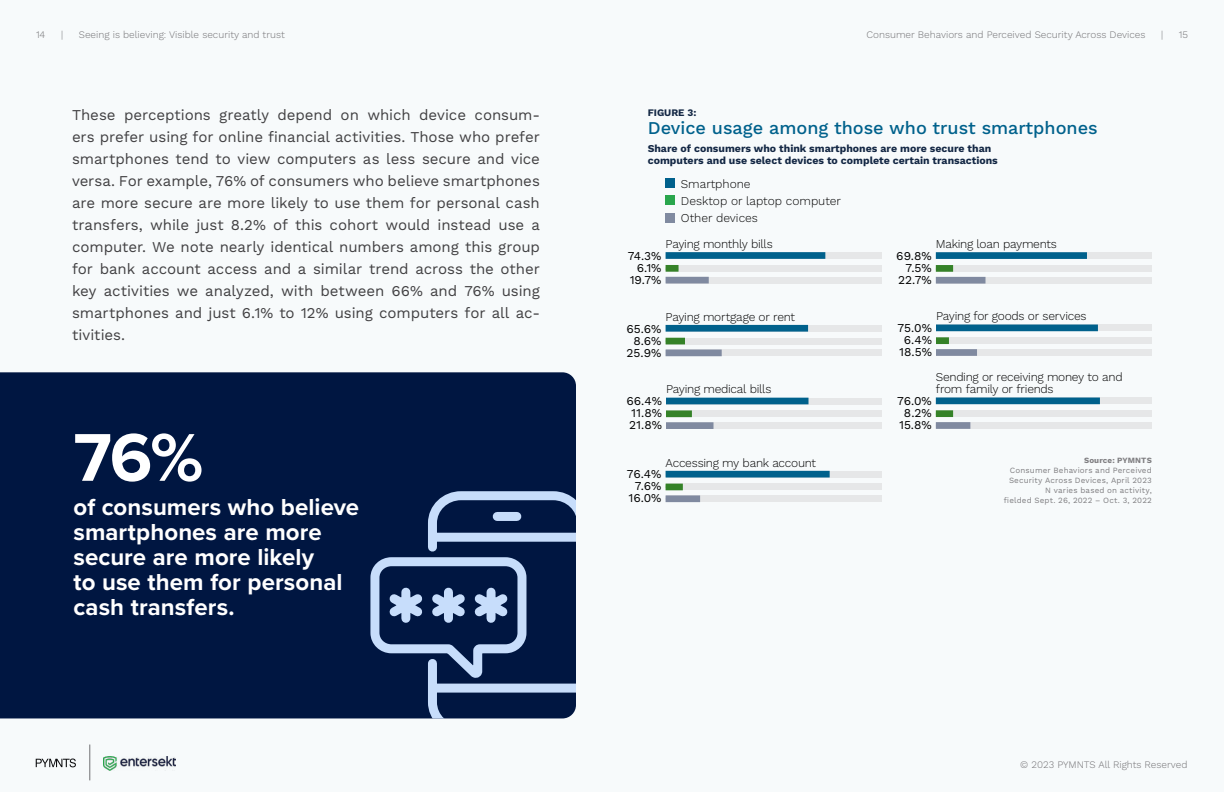
<style>
.page{position:relative;width:1224px;height:792px;background:#f7fafb}
.page>*{position:absolute;margin:0;border:0;box-sizing:border-box;transform-origin:0 0}
.t1{font:700 70px "Proxima Nova";color:#fff}
.t2{font:700 24px/25px "Proxima Nova";letter-spacing:.005em;color:#fff}
.t3{font:500 18px "Work Sans";color:#00618c}
.t4{font:15px/22px "Work Sans";letter-spacing:-.005em;color:#414042;text-align:justify}
.t5{font:300 12px/12px "Work Sans";letter-spacing:-.02em;color:#000}
.t6{font:12px/12px "Work Sans";color:#000;text-align:center}
.t7{font:300 12px/17.3px "Work Sans";color:#000}
.t8{font:700 10.5px/12px "Work Sans";color:#132744}
.t9{font:300 10px "Work Sans";color:#717073}
.t10{font:700 10px "Work Sans";color:#132744}
.t11{font:8px/10px "Work Sans";letter-spacing:.02em;color:#7f7e81;text-align:right}
.t12{font:700 8px "Work Sans";letter-spacing:.015em;color:#7f7e81}
</style>
<div class="page">
<svg style="left:36px;top:759px;width:40px;height:8px"></svg>
<hr style="left:90px;top:745px;width:1px;height:35px;background:#717073">
<img style="left:103px;top:756px;width:73px;height:14px">
<div style="left:0;top:372px;width:576px;height:346px;background:#001641"></div>
<svg style="left:366px;top:487px;width:210px;height:231px;background:#2d436b"></svg>
<div style="left:666px;top:325px;width:216px;height:7px;background:#e6e7e8"></div>
<div style="left:666px;top:325px;width:142px;height:7px;background:#00618c"></div>
<div style="left:666px;top:398px;width:216px;height:6px;background:#e6e7e8"></div>
<div style="left:666px;top:398px;width:143px;height:6px;background:#00618c"></div>
<div style="left:666px;top:471px;width:216px;height:7px;background:#e6e7e8"></div>
<div style="left:666px;top:471px;width:164px;height:7px;background:#00618c"></div>
<div style="left:936px;top:325px;width:216px;height:6px;background:#e6e7e8"></div>
<div style="left:936px;top:325px;width:162px;height:6px;background:#00618c"></div>
<div style="left:936px;top:252px;width:216px;height:7px;background:#e6e7e8"></div>
<div style="left:936px;top:252px;width:151px;height:7px;background:#00618c"></div>
<div style="left:936px;top:398px;width:216px;height:6px;background:#e6e7e8"></div>
<div style="left:936px;top:398px;width:164px;height:6px;background:#00618c"></div>
<div style="left:666px;top:338px;width:216px;height:6px;background:#e6e7e8"></div>
<div style="left:666px;top:338px;width:19px;height:6px;background:#358228"></div>
<div style="left:666px;top:410px;width:216px;height:7px;background:#e6e7e8"></div>
<div style="left:666px;top:410px;width:26px;height:7px;background:#358228"></div>
<div style="left:666px;top:484px;width:216px;height:6px;background:#e6e7e8"></div>
<div style="left:666px;top:484px;width:17px;height:6px;background:#358228"></div>
<div style="left:936px;top:337px;width:216px;height:7px;background:#e6e7e8"></div>
<div style="left:936px;top:337px;width:13px;height:7px;background:#358228"></div>
<div style="left:936px;top:265px;width:216px;height:7px;background:#e6e7e8"></div>
<div style="left:936px;top:265px;width:17px;height:7px;background:#358228"></div>
<div style="left:936px;top:410px;width:216px;height:7px;background:#e6e7e8"></div>
<div style="left:936px;top:410px;width:17px;height:7px;background:#358228"></div>
<div style="left:666px;top:350px;width:216px;height:6px;background:#e6e7e8"></div>
<div style="left:666px;top:350px;width:56px;height:6px;background:#808aa0"></div>
<div style="left:666px;top:422px;width:216px;height:7px;background:#e6e7e8"></div>
<div style="left:666px;top:422px;width:48px;height:7px;background:#808aa0"></div>
<div style="left:666px;top:495px;width:216px;height:7px;background:#e6e7e8"></div>
<div style="left:666px;top:495px;width:34px;height:7px;background:#808aa0"></div>
<div style="left:936px;top:349px;width:216px;height:7px;background:#e6e7e8"></div>
<div style="left:936px;top:349px;width:41px;height:7px;background:#808aa0"></div>
<div style="left:936px;top:277px;width:216px;height:7px;background:#e6e7e8"></div>
<div style="left:936px;top:277px;width:50px;height:7px;background:#808aa0"></div>
<div style="left:936px;top:422px;width:216px;height:7px;background:#e6e7e8"></div>
<div style="left:936px;top:422px;width:34px;height:7px;background:#808aa0"></div>
<div style="left:666px;top:252px;width:216px;height:7px;background:#e6e7e8"></div>
<div style="left:666px;top:252px;width:159px;height:7px;background:#00618c"></div>
<div style="left:666px;top:265px;width:216px;height:7px;background:#e6e7e8"></div>
<div style="left:666px;top:265px;width:13px;height:7px;background:#358228"></div>
<div style="left:666px;top:277px;width:216px;height:6px;background:#e6e7e8"></div>
<div style="left:666px;top:277px;width:43px;height:6px;background:#808aa0"></div>
<div style="left:666px;top:178px;width:9px;height:9px;background:#00618c"></div>
<div style="left:666px;top:196px;width:9px;height:9px;background:#29a64d"></div>
<div style="left:666px;top:213px;width:9px;height:10px;background:#808aa0"></div>
<p class="t9" style="left:36px;top:28px;width:11px">14</p>
<p class="t9" style="left:61px;top:28px;width:4px">|</p>
<p class="t9" style="left:79px;top:28px;width:208px">Seeing is believing: Visible security and trust</p>
<p class="t4" style="left:72px;top:104px;width:470px">These perceptions greatly depend on which device consum&shy;ers prefer using for online financial activities. Those who prefer smartphones tend to view computers as less secure and vice versa. For example, 76% of consumers who believe smartphones are more secure are more likely to use them for personal cash transfers, while just 8.2% of this cohort would instead use a computer. We note nearly identical numbers among this group for bank account access and a similar trend across the other key activities we analyzed, with between 66% and 76% using smartphones and just 6.1% to 12% using computers for all ac&shy;tivities.</p>
<h1 class="t1" style="left:74px;top:405px;width:131px">76%</h1>
<h2 class="t2" style="left:74px;top:494px;width:287px">of consumers who believe smartphones are more secure are more likely<br>to use them for personal cash transfers.</h2>
<p class="t9" style="left:867px;top:28px;width:280px">Consumer Behaviors and Perceived Security Across Devices</p>
<p class="t9" style="left:1161px;top:28px;width:4px">|</p>
<p class="t9" style="left:1179px;top:28px;width:11px">15</p>
<p class="t10" style="left:648px;top:106px;width:50px">FIGURE 3:</p>
<p class="t3" style="left:648px;top:117px;width:451px">Device usage among those who trust smartphones</p>
<p class="t8" style="left:648px;top:143px;width:352px">Share of consumers who think smartphones are more secure than computers and use select devices to complete certain transactions</p>
<p class="t7" style="left:681px;top:176px;width:162px">Smartphone<br>Desktop or laptop computer<br>Other devices</p>
<p class="t5" style="left:666px;top:239px;width:109px">Paying monthly bills</p>
<p class="t6" style="left:628px;top:250px;width:35px;text-align:right">74.3%<br>6.1%<br>19.7%</p>
<p class="t5" style="left:666px;top:311px;width:131px">Paying mortgage or rent</p>
<p class="t6" style="left:626px;top:323px;width:37px">65.6%<br>8.6%<br>25.9%</p>
<p class="t5" style="left:666px;top:384px;width:107px">Paying medical bills</p>
<p class="t6" style="left:626px;top:396px;width:37px;text-align:justify">66.4% 11.8% 21.8%</p>
<p class="t5" style="left:666px;top:457px;width:152px">Accessing my bank account</p>
<p class="t6" style="left:627px;top:469px;width:36px;text-align:right">76.4%<br>7.6%<br>16.0%</p>
<p class="t5" style="left:936px;top:239px;width:123px">Making loan payments</p>
<p class="t6" style="left:896px;top:250px;width:37px;text-align:right">69.8%<br>7.5%<br>22.7%</p>
<p class="t5" style="left:936px;top:311px;width:152px">Paying for goods or services</p>
<p class="t6" style="left:898px;top:323px;width:36px">75.0%<br>6.4%<br>18.5%</p>
<p class="t5" style="left:936px;top:372px;width:188px">Sending or receiving money to and from family or friends</p>
<p class="t6" style="left:897px;top:396px;width:36px">76.0%<br>8.2%<br>15.8%</p>
<p class="t12" style="left:1084px;top:456px;width:69px">Source: PYMNTS</p>
<p class="t11" style="left:1004px;top:466px;width:149px">Consumer Behaviors and Perceived Security Across Devices, April 2023<br>N varies based on activity,<br>fielded Sept. 26, 2022 – Oct. 3, 2022</p>
<p class="t9" style="left:1020px;top:759px;width:169px">© 2023 PYMNTS All Rights Reserved</p>
</div>
